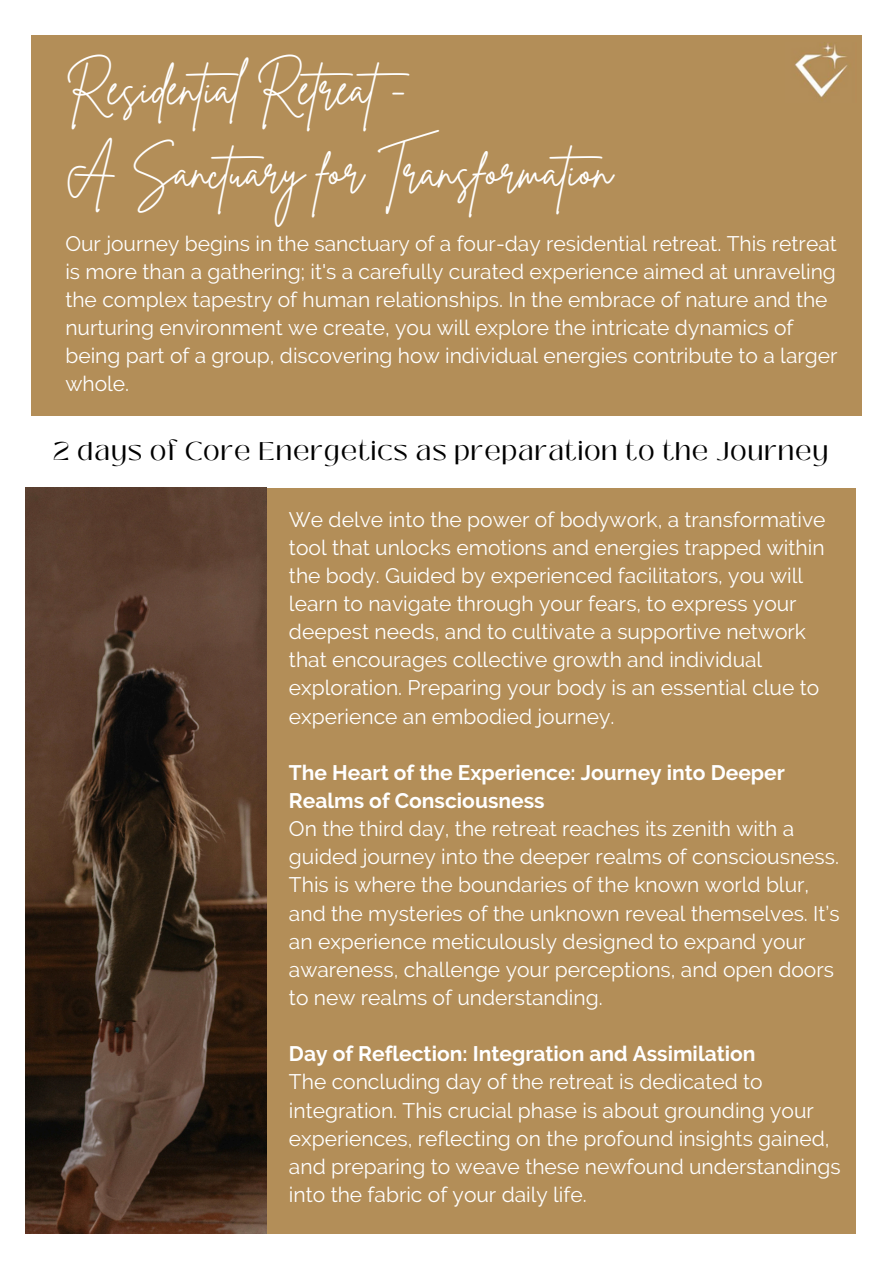
<style>
.page{position:relative;width:894px;height:1264px;background:#fff}
.page>*{position:absolute;margin:0;border:0;box-sizing:border-box;transform-origin:0 0}
.t1{font:47.1px/83.2px "Brittany Signature";color:#fff}
.t2{font:25.5px "Black Mango";letter-spacing:.045em;color:#000}
.t3{font:21px/28.2px "Raleway";color:#fff}
.t4{font:700 21px/28.2px "Raleway";color:#fff}
</style>
<div class="page">
<div style="left:32px;top:35px;width:829px;height:381px;background:#b38e58"></div>
<div style="left:25px;top:487px;width:830px;height:746px;background:#b38e58"></div>
<img style="left:25px;top:487px;width:241px;height:746px">
<img style="left:795px;top:43px;width:53px;height:54px">
<h2 class="t1" style="left:65px;top:47px;width:551px">Residential Retreat-<br>A Sanctuary for Transformation</h2>
<p class="t3" style="left:65px;top:229px;width:773px">Our journey begins in the sanctuary of a four-day residential retreat. This retreat is more than a gathering; it's a carefully curated experience aimed at unraveling the complex tapestry of human relationships. In the embrace of nature and the nurturing environment we create, you will explore the intricate dynamics of being part of a group, discovering how individual energies contribute to a larger whole.</p>
<h1 class="t2" style="left:53px;top:432px;width:776px">2 days of Core Energetics as preparation to the Journey</h1>
<p class="t3" style="left:289px;top:505px;width:538px">We delve into the power of bodywork, a transformative tool that unlocks emotions and energies trapped within the body. Guided by experienced facilitators, you will learn to navigate through your fears, to express your deepest needs, and to cultivate a supportive network that encourages collective growth and individual exploration. Preparing your body is an essential clue to experience an embodied journey.</p>
<p class="t4" style="left:289px;top:758px;width:497px">The Heart of the Experience: Journey into Deeper<br>Realms of Consciousness</p>
<p class="t3" style="left:289px;top:814px;width:552px">On the third day, the retreat reaches its zenith with a guided journey into the deeper realms of consciousness.<br>This is where the boundaries of the known world blur, and the mysteries of the unknown reveal themselves. It’s an experience meticulously designed to expand your awareness, challenge your perceptions, and open doors to new realms of understanding.</p>
<p class="t4" style="left:289px;top:1039px;width:468px">Day of Reflection: Integration and Assimilation</p>
<p class="t3" style="left:289px;top:1067px;width:553px">The concluding day of the retreat is dedicated to integration. This crucial phase is about grounding your experiences, reflecting on the profound insights gained, and preparing to weave these newfound understandings into the fabric of your daily life.</p>
</div>
